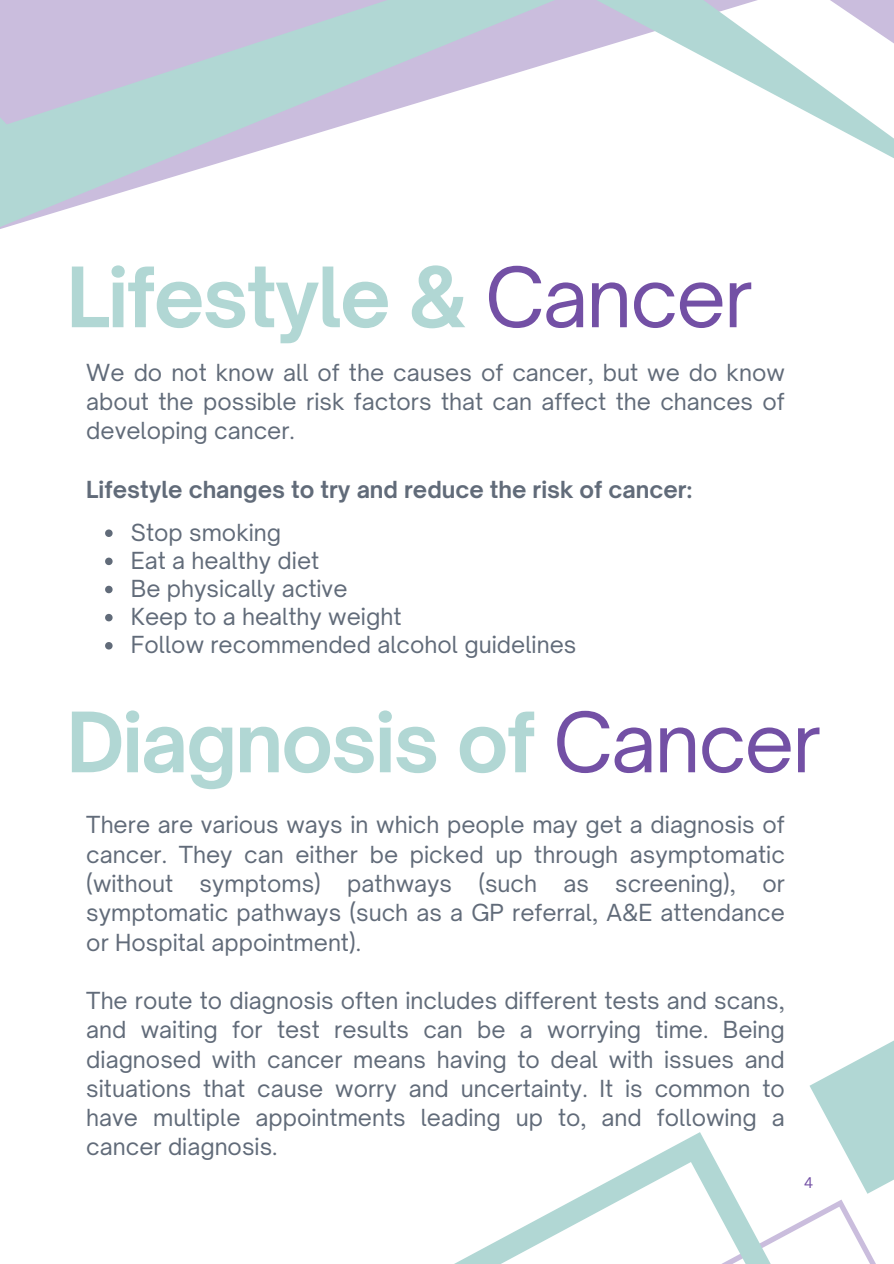
<style>
.page{position:relative;width:894px;height:1264px;background:#fff}
.page>*{position:absolute;margin:0;border:0;box-sizing:border-box;transform-origin:0 0}
.t1{font:700 79.5px "Open Sauce One";letter-spacing:-.025em;color:#b1d7d4}
.t2{font:22.5px/29.2px "Open Sauce One";color:#616b79;text-align:justify}
.t3{font:700 22.5px "Open Sauce One";color:#616b79}
.t4{font:15px "Canva Sans";color:#7350a5}
.s1{font-weight:400;color:#7350a5}
</style>
<div class="page">
<svg style="left:0;top:0;width:893px;height:229px"></svg>
<svg style="left:456px;top:1198px;width:121px;height:65px"></svg>
<svg style="left:577px;top:1041px;width:316px;height:222px"></svg>
<svg style="left:105px;top:529px;width:8px;height:8px"></svg>
<svg style="left:105px;top:557px;width:8px;height:8px"></svg>
<svg style="left:105px;top:585px;width:8px;height:8px"></svg>
<svg style="left:105px;top:614px;width:8px;height:7px"></svg>
<svg style="left:105px;top:642px;width:8px;height:7px"></svg>
<p class="t1" style="left:66px;top:248px;width:687px">Lifestyle &amp; <span class="s1">Cancer</span></p>
<h1 class="t2" style="left:86px;top:357px;width:699px">We do not know all of the causes of cancer, but we do know about the possible risk factors that can affect the chances of developing cancer.</h1>
<h3 class="t3" style="left:86px;top:475px;width:607px">Lifestyle changes to try and reduce the risk of cancer:</h3>
<h2 class="t2" style="left:131px;top:517px;width:152px">Stop smoking</h2>
<p class="t2" style="left:131px;top:545px;width:190px">Eat a healthy diet</p>
<p class="t2" style="left:131px;top:574px;width:218px">Be physically active</p>
<p class="t2" style="left:131px;top:602px;width:272px">Keep to a healthy weight</p>
<p class="t2" style="left:131px;top:630px;width:447px">Follow recommended alcohol guidelines</p>
<p class="t1" style="left:66px;top:692px;width:756px">Diagnosis of <span class="s1">Cancer</span></p>
<h1 class="t2" style="left:86px;top:810px;width:699px">There are various ways in which people may get a diagnosis of cancer. They can either be picked up through asymptomatic (without symptoms) pathways (such as screening), or symptomatic pathways (such as a GP referral, A&amp;E attendance or Hospital appointment).</h1>
<p class="t2" style="left:86px;top:985px;width:699px">The route to diagnosis often includes different tests and scans, and waiting for test results can be a worrying time. Being diagnosed with cancer means having to deal with issues and situations that cause worry and uncertainty. It is common to have multiple appointments leading up to, and following a cancer diagnosis.</p>
<p class="t4" style="left:804px;top:1172px;width:11px">4</p>
</div>
